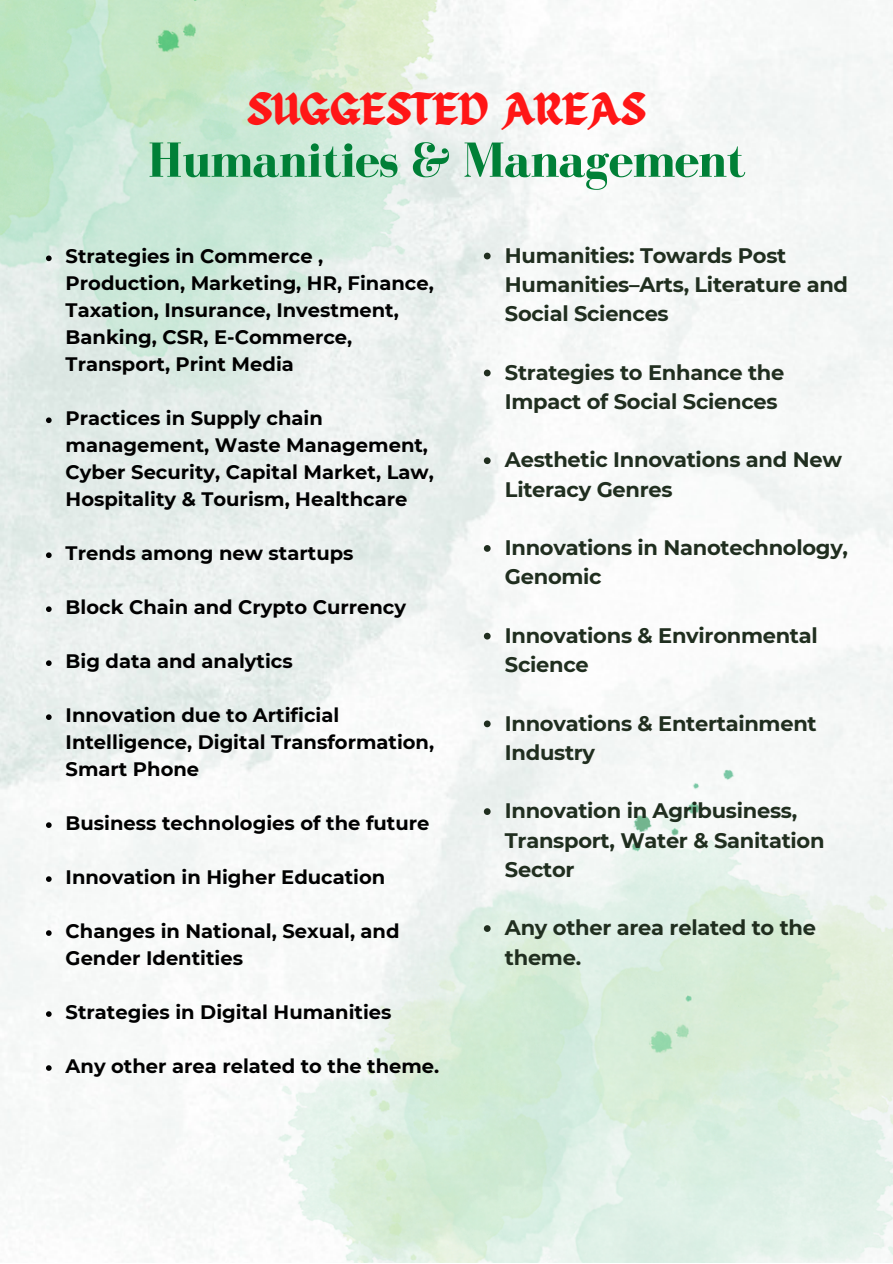
<style>
.page{position:relative;width:893px;height:1264px;background:#fff}
.page>*{position:absolute;margin:0;border:0;box-sizing:border-box;transform-origin:0 0}
.t1{font:700 50.7px "Bodoni FLF";letter-spacing:-.015em;color:#008037}
.t2{font:44.7px "ED Celandine";color:#ff1616}
.t3{font:700 21px/29.2px "Montserrat";letter-spacing:-.015em;color:#202e1f}
.t4{font:700 19.5px/27px "Montserrat";color:#010101}
</style>
<div class="page">
<img style="left:0;top:0;width:892px;height:1259px">
<img style="left:0;top:0;width:446px;height:410px">
<img style="left:273px;top:769px;width:619px;height:493px">
<svg style="left:46px;top:255px;width:6px;height:6px"></svg>
<svg style="left:46px;top:417px;width:6px;height:6px"></svg>
<svg style="left:46px;top:552px;width:6px;height:6px"></svg>
<svg style="left:46px;top:606px;width:6px;height:6px"></svg>
<svg style="left:46px;top:660px;width:6px;height:6px"></svg>
<svg style="left:46px;top:714px;width:6px;height:6px"></svg>
<svg style="left:46px;top:822px;width:6px;height:6px"></svg>
<svg style="left:46px;top:876px;width:6px;height:5px"></svg>
<svg style="left:46px;top:930px;width:6px;height:5px"></svg>
<svg style="left:46px;top:1011px;width:6px;height:5px"></svg>
<svg style="left:46px;top:1065px;width:6px;height:5px"></svg>
<svg style="left:484px;top:253px;width:6px;height:6px"></svg>
<svg style="left:484px;top:369px;width:6px;height:7px"></svg>
<svg style="left:484px;top:457px;width:6px;height:7px"></svg>
<svg style="left:484px;top:545px;width:6px;height:7px"></svg>
<svg style="left:484px;top:632px;width:6px;height:7px"></svg>
<svg style="left:484px;top:720px;width:6px;height:7px"></svg>
<svg style="left:484px;top:808px;width:6px;height:7px"></svg>
<svg style="left:484px;top:925px;width:6px;height:6px"></svg>
<h2 class="t2" style="left:247px;top:84px;width:400px">SUGGESTED AREAS</h2>
<h1 class="t1" style="left:148px;top:132px;width:599px">Humanities &amp; Management</h1>
<p class="t4" style="left:66px;top:243px;width:369px">Strategies in Commerce ,<br>Production, Marketing, HR, Finance,<br>Taxation, Insurance, Investment,<br>Banking, CSR, E-Commerce,<br>Transport, Print Media</p>
<p class="t4" style="left:66px;top:405px;width:370px">Practices in Supply chain management, Waste Management,<br>Cyber Security, Capital Market, Law,<br>Hospitality &amp; Tourism, Healthcare</p>
<p class="t4" style="left:66px;top:540px;width:289px">Trends among new startups</p>
<p class="t4" style="left:66px;top:593px;width:342px">Block Chain and Crypto Currency</p>
<p class="t4" style="left:66px;top:647px;width:229px">Big data and analytics</p>
<p class="t4" style="left:66px;top:701px;width:370px">Innovation due to Artificial<br>Intelligence, Digital Transformation,<br>Smart Phone</p>
<p class="t4" style="left:66px;top:809px;width:365px">Business technologies of the future</p>
<p class="t4" style="left:66px;top:863px;width:321px">Innovation in Higher Education</p>
<p class="t4" style="left:66px;top:917px;width:335px">Changes in National, Sexual, and<br>Gender Identities</p>
<p class="t4" style="left:66px;top:998px;width:327px">Strategies in Digital Humanities</p>
<p class="t4" style="left:66px;top:1052px;width:375px">Any other area related to the theme.</p>
<p class="t3" style="left:505px;top:241px;width:344px">Humanities: Towards Post<br>Humanities–Arts, Literature and<br>Social Sciences</p>
<p class="t3" style="left:505px;top:357px;width:281px">Strategies to Enhance the<br>Impact of Social Sciences</p>
<p class="t3" style="left:505px;top:445px;width:338px">Aesthetic Innovations and New<br>Literacy Genres</p>
<p class="t3" style="left:505px;top:533px;width:344px">Innovations in Nanotechnology,<br>Genomic</p>
<p class="t3" style="left:505px;top:620px;width:314px">Innovations &amp; Environmental<br>Science</p>
<p class="t3" style="left:505px;top:708px;width:313px">Innovations &amp; Entertainment<br>Industry</p>
<p class="t3" style="left:505px;top:796px;width:321px">Innovation in Agribusiness,<br>Transport, Water &amp; Sanitation<br>Sector</p>
<p class="t3" style="left:505px;top:913px;width:312px">Any other area related to the theme.</p>
</div>
